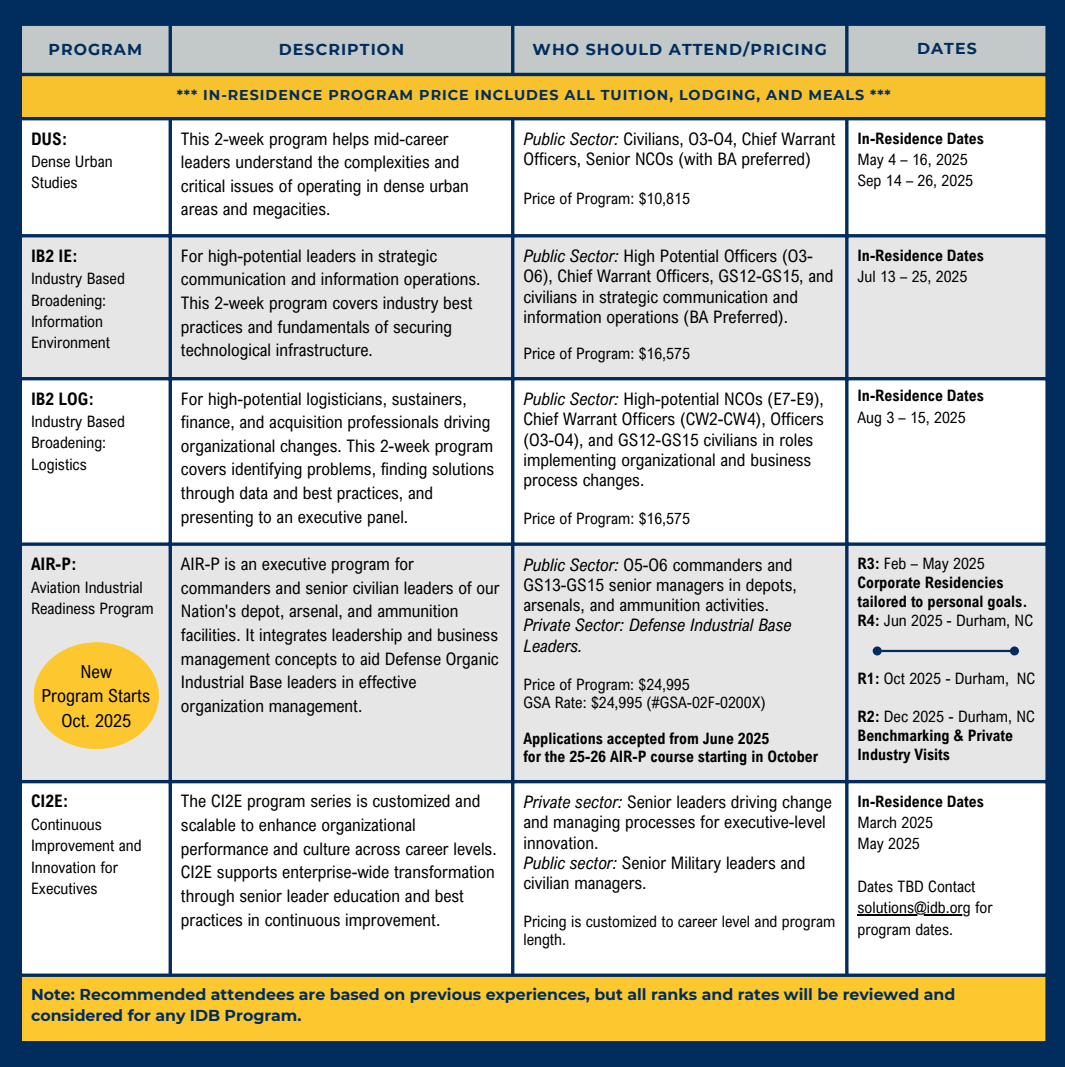
<style>
.page{position:relative;width:1065px;height:1067px;background:#fff}
.page>*{position:absolute;margin:0;border:0;box-sizing:border-box;transform-origin:0 0}
.t1{font:18px/24.8px "Arial Nova Cond";color:#000;text-align:center}
.t2{font:17.25px/23.7px "Arial Nova Cond";color:#000}
.t3{font:italic 17.25px/20.2px "Arial Nova Cond";color:#000}
.t4{font:700 17.25px "Arial Nova Cond";color:#000}
.t5{font:15.75px/21.3px "Arial Nova Cond";color:#000}
.t6{font:700 15.75px/19.2px "Arial Nova Cond";color:#000}
.t7{font:700 15.75px/21.3px "Montserrat";color:#002d5d}
.t8{font:700 15.75px "Montserrat";letter-spacing:.07em;color:#002d5d}
.t9{font:700 14.25px "Montserrat";letter-spacing:.07em;color:#002d5d}
.s1{font-style:italic}
.s2{font-weight:400}
.s3{font-weight:700}
</style>
<div class="page">
<div style="left:0;top:0;width:1065px;height:1066px;background:#002d5d"></div>
<div style="left:22px;top:26px;width:1023px;height:47px;background:#c3c8c8"></div>
<div style="left:20px;top:74px;width:1027px;height:45px;background:#f8c22f"></div>
<div style="left:22px;top:120px;width:1023px;height:853px;background:#fff"></div>
<svg style="left:22px;top:237px;width:1023px;height:543px;background:#ececed"></svg>
<div style="left:20px;top:974px;width:1027px;height:69px;background:#fdc82f"></div>
<hr style="left:857px;top:914px;width:114px;height:1px;background:#000">
<hr style="left:19px;top:26px;width:3px;height:1015px;background:#002d5d">
<hr style="left:169px;top:26px;width:3px;height:47px;background:#002d5d">
<hr style="left:169px;top:120px;width:3px;height:853px;background:#002d5d">
<hr style="left:511px;top:26px;width:3px;height:47px;background:#002d5d">
<hr style="left:511px;top:120px;width:3px;height:853px;background:#002d5d">
<hr style="left:845px;top:26px;width:3px;height:47px;background:#002d5d">
<hr style="left:845px;top:120px;width:3px;height:853px;background:#002d5d">
<svg style="left:1045px;top:26px;width:2px;height:1015px"></svg>
<hr style="left:19px;top:73px;width:1030px;height:3px;background:#002d5d">
<hr style="left:19px;top:117px;width:1030px;height:3px;background:#002d5d">
<hr style="left:19px;top:234px;width:1030px;height:3px;background:#002d5d">
<hr style="left:19px;top:377px;width:1030px;height:3px;background:#002d5d">
<svg style="left:22px;top:542px;width:1025px;height:4px"></svg>
<hr style="left:19px;top:780px;width:1030px;height:3px;background:#002d5d">
<hr style="left:19px;top:973px;width:1030px;height:3px;background:#002d5d">
<hr style="left:19px;top:1041px;width:1030px;height:3px;background:#002d5d">
<hr style="left:881px;top:650px;width:129px;height:2px;background:#002d5d">
<div style="left:874px;top:647px;width:7px;height:7px;background:#002d5d;border-radius:50%"></div>
<div style="left:873px;top:646px;width:9px;height:9px;border:2px solid #002d5d;border-radius:50%"></div>
<div style="left:1011px;top:647px;width:7px;height:7px;background:#002d5d;border-radius:50%"></div>
<div style="left:1010px;top:646px;width:9px;height:9px;border:2px solid #002d5d;border-radius:50%"></div>
<svg style="left:34px;top:642px;width:125px;height:107px;background:#f8ce56"></svg>
<p class="t8" style="left:48px;top:38px;width:95px">PROGRAM</p>
<p class="t8" style="left:279px;top:38px;width:127px">DESCRIPTION</p>
<p class="t8" style="left:533px;top:38px;width:296px">WHO SHOULD ATTEND/PRICING</p>
<p class="t7" style="left:917px;top:37px;width:61px">DATES</p>
<p class="t9" style="left:177px;top:84px;width:715px">*** IN-RESIDENCE PROGRAM PRICE INCLUDES ALL TUITION, LODGING, AND MEALS ***</p>
<p class="t4" style="left:31px;top:128px;width:38px">DUS:</p>
<p class="t5" style="left:31px;top:150px;width:83px">Dense Urban<br>Studies</p>
<p class="t2" style="left:181px;top:126px;width:289px">This 2-week program helps mid-career leaders understand the complexities and critical issues of operating in dense urban areas and megacities.</p>
<p class="t2" style="left:523px;top:129px;width:314px;line-height:20.2px"><span class="s1">Public Sector:</span> Civilians, O3-O4, Chief Warrant<br>Officers, Senior NCOs (with BA preferred)</p>
<p class="t6" style="left:857px;top:128px;width:128px">In-Residence Dates</p>
<p class="t5" style="left:857px;top:148px;width:117px">May 4 – 16, 2025<br>Sep 14 – 26, 2025</p>
<p class="t5" style="left:523px;top:187px;width:168px">Price of Program: $10,815</p>
<p class="t4" style="left:31px;top:245px;width:48px">IB2 IE:</p>
<p class="t5" style="left:31px;top:267px;width:95px">Industry Based<br>Broadening:<br>Information<br>Environment</p>
<p class="t4" style="left:31px;top:387px;width:65px">IB2 LOG:</p>
<p class="t5" style="left:31px;top:410px;width:95px">Industry Based<br>Broadening:<br>Logistics</p>
<p class="t4" style="left:31px;top:553px;width:47px">AIR-P:</p>
<p class="t5" style="left:31px;top:576px;width:124px">Aviation Industrial<br>Readiness Program</p>
<p class="t1" style="left:41px;top:658px;width:110px">New<br>Program Starts<br>Oct. 2025</p>
<p class="t4" style="left:31px;top:790px;width:39px">CI2E:</p>
<p class="t5" style="left:31px;top:813px;width:112px">Continuous<br>Improvement and<br>Innovation for<br>Executives</p>
<p class="t2" style="left:181px;top:243px;width:301px">For high-potential leaders in strategic communication and information operations.<br>This 2-week program covers industry best practices and fundamentals of securing technological infrastructure.</p>
<p class="t2" style="left:523px;top:246px;width:311px;line-height:20.2px"><span class="s1">Public Sector:</span> High Potential Officers (O3- O6), Chief Warrant Officers, GS12-GS15, and civilians in strategic communication and information operations (BA Preferred).</p>
<p class="t5" style="left:523px;top:342px;width:168px">Price of Program: $16,575</p>
<p class="t2" style="left:181px;top:386px;width:315px">For high-potential logisticians, sustainers, finance, and acquisition professionals driving organizational changes. This 2-week program covers identifying problems, finding solutions through data and best practices, and presenting to an executive panel.</p>
<p class="t2" style="left:523px;top:388px;width:302px;line-height:20.2px"><span class="s1">Public Sector:</span> High-potential NCOs (E7-E9), Chief Warrant Officers (CW2-CW4), Officers (O3-O4), and GS12-GS15 civilians in roles implementing organizational and business process changes.</p>
<p class="t5" style="left:523px;top:508px;width:168px">Price of Program: $16,575</p>
<p class="t2" style="left:181px;top:551px;width:320px">AIR-P is an executive program for commanders and senior civilian leaders of our Nation's depot, arsenal, and ammunition facilities. It integrates leadership and business management concepts to aid Defense Organic Industrial Base leaders in effective organization management.</p>
<p class="t2" style="left:523px;top:554px;width:275px;line-height:20.2px"><span class="s1">Public Sector:</span> O5-O6 commanders and<br>GS13-GS15 senior managers in depots, arsenals, and ammunition activities.</p>
<p class="t3" style="left:523px;top:615px;width:270px">Private Sector: Defense Industrial Base<br>Leaders.</p>
<p class="t5" style="left:523px;top:675px;width:244px;line-height:18px">Price of Program: $24,995<br>GSA Rate: $24,995 (#GSA-02F-0200X)</p>
<p class="t6" style="left:523px;top:729px;width:296px;line-height:18px">Applications accepted from June 2025<br>for the 25-26 AIR-P course starting in October</p>
<p class="t2" style="left:181px;top:789px;width:317px">The CI2E program series is customized and scalable to enhance organizational performance and culture across career levels.<br>CI2E supports enterprise-wide transformation through senior leader education and best practices in continuous improvement.</p>
<p class="t2" style="left:523px;top:791px;width:310px;line-height:20.2px"><span class="s1">Private sector:</span> Senior leaders driving change and managing processes for executive-level innovation.<br><span class="s1">Public sector:</span> Senior Military leaders and civilian managers.</p>
<p class="t5" style="left:523px;top:912px;width:313px;line-height:18px">Pricing is customized to career level and program length.</p>
<p class="t6" style="left:857px;top:245px;width:128px">In-Residence Dates</p>
<p class="t5" style="left:857px;top:265px;width:111px">Jul 13 – 25, 2025</p>
<p class="t6" style="left:857px;top:385px;width:128px">In-Residence Dates</p>
<p class="t5" style="left:857px;top:406px;width:110px">Aug 3 – 15, 2025</p>
<p class="t6" style="left:857px;top:553px;width:177px">R3: <span class="s2">Feb – May 2025<br></span>Corporate Residencies tailored to personal goals.<br>R4: <span class="s2">Jun 2025 - Durham, NC</span></p>
<p class="t5" style="left:857px;top:667px;width:179px"><span class="s3">R1:</span> Oct 2025 - Durham, NC</p>
<p class="t6" style="left:857px;top:706px;width:179px">R2: <span class="s2">Dec 2025 - Durham, NC<br></span>Benchmarking &amp; Private<br>Industry Visits</p>
<p class="t6" style="left:857px;top:791px;width:128px">In-Residence Dates</p>
<p class="t5" style="left:857px;top:811px;width:77px">March 2025<br>May 2025</p>
<p class="t5" style="left:857px;top:875px;width:137px">Dates TBD Contact solutions@idb.org for program dates.</p>
<p class="t7" style="left:31px;top:983px;width:926px">Note: Recommended attendees are based on previous experiences, but all ranks and rates will be reviewed and considered for any IDB Program.</p>
</div>
